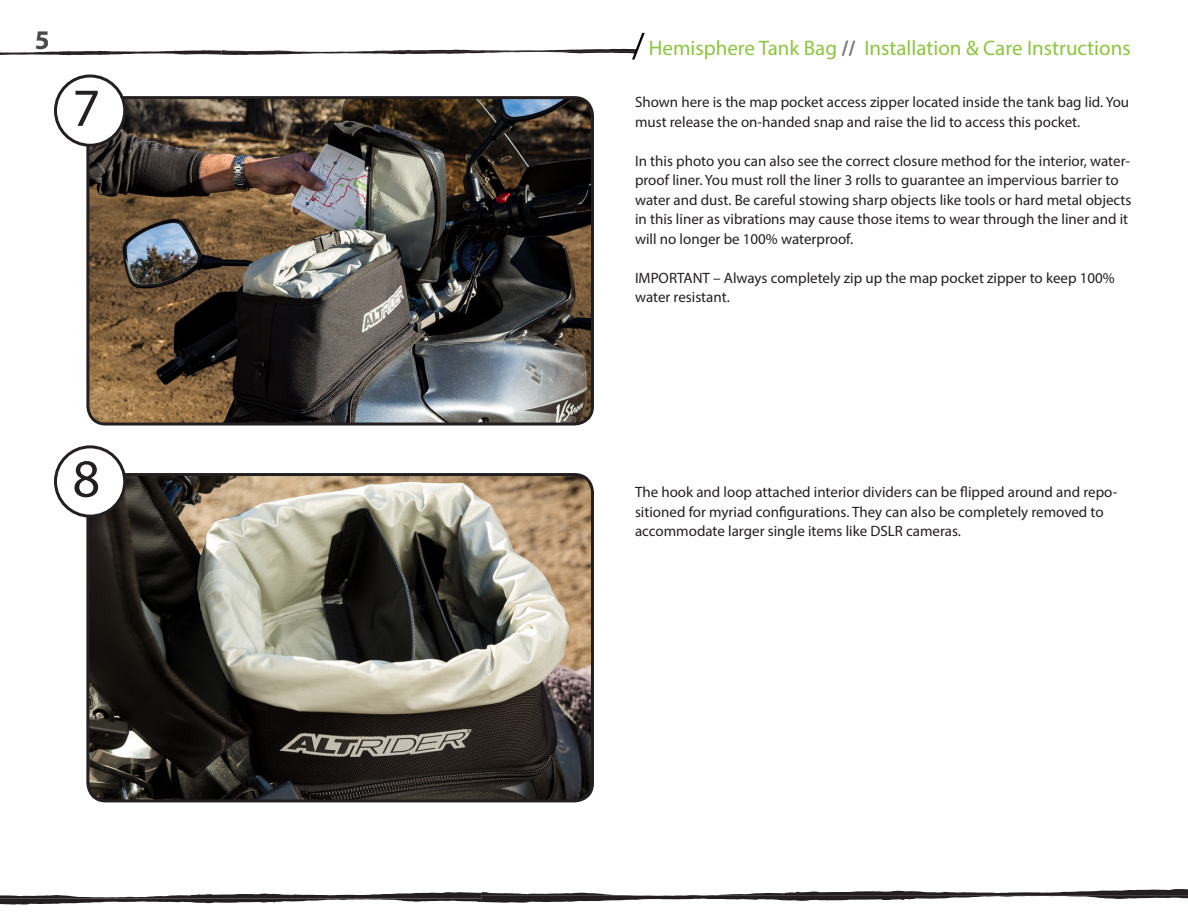
<style>
.page{position:relative;width:1188px;height:918px;background:#fff}
.page>*{position:absolute;margin:0;border:0;box-sizing:border-box;transform-origin:0 0}
.t1{font:54px "Myriad Pro";color:#231f20}
.t2{font:700 27px "Myriad Pro";color:#494a4b}
.t3{font:21px "Myriad Pro";color:#8bc63e}
.t4{font:15px/19.5px "Myriad Pro";color:#231f20}
.s1{font-weight:700;color:#7a7c7f}
</style>
<div class="page">
<svg style="left:0;top:889px;width:1188px;height:16px"></svg>
<img style="left:90px;top:98px;width:500px;height:324px">
<div style="left:86px;top:96px;width:508px;height:330px;border:3px solid #231f20;border-radius:18px"></div>
<img style="left:90px;top:475px;width:502px;height:326px">
<div style="left:86px;top:473px;width:508px;height:329px;border:3px solid #231f20;border-radius:18px"></div>
<svg style="left:0;top:33px;width:645px;height:27px"></svg>
<div style="left:56px;top:76px;width:69px;height:69px;background:#fff;border-radius:50%"></div>
<div style="left:54px;top:75px;width:72px;height:72px;border:3px solid #231f20;border-radius:50%"></div>
<div style="left:56px;top:447px;width:69px;height:69px;background:#fff;border-radius:50%"></div>
<div style="left:54px;top:445px;width:72px;height:73px;border:3px solid #231f20;border-radius:50%"></div>
<h2 class="t2" style="left:34px;top:22px;width:16px">5</h2>
<p class="t1" style="left:72px;top:74px;width:29px">7</p>
<p class="t1" style="left:72px;top:445px;width:29px">8</p>
<p class="t3" style="left:649px;top:35px;width:483px">Hemisphere Tank Bag <span class="s1">//</span> Installation &amp; Care Instructions</p>
<p class="t4" style="left:635px;top:92px;width:496px">Shown here is the map pocket access zipper located inside the tank bag lid. You must release the on-handed snap and raise the lid to access this pocket.</p>
<p class="t4" style="left:635px;top:151px;width:498px">In this photo you can also see the correct closure method for the interior, water&shy;proof liner. You must roll the liner 3 rolls to guarantee an impervious barrier to water and dust. Be careful stowing sharp objects like tools or hard metal objects in this liner as vibrations may cause those items to wear through the liner and it will no longer be 100% waterproof.</p>
<p class="t4" style="left:635px;top:268px;width:481px">IMPORTANT – Always completely zip up the map pocket zipper to keep 100% water resistant.</p>
<p class="t4" style="left:635px;top:482px;width:484px">The hook and loop attached interior dividers can be flipped around and repo&shy;sitioned for myriad configurations. They can also be completely removed to accommodate larger single items like DSLR cameras.</p>
</div>
